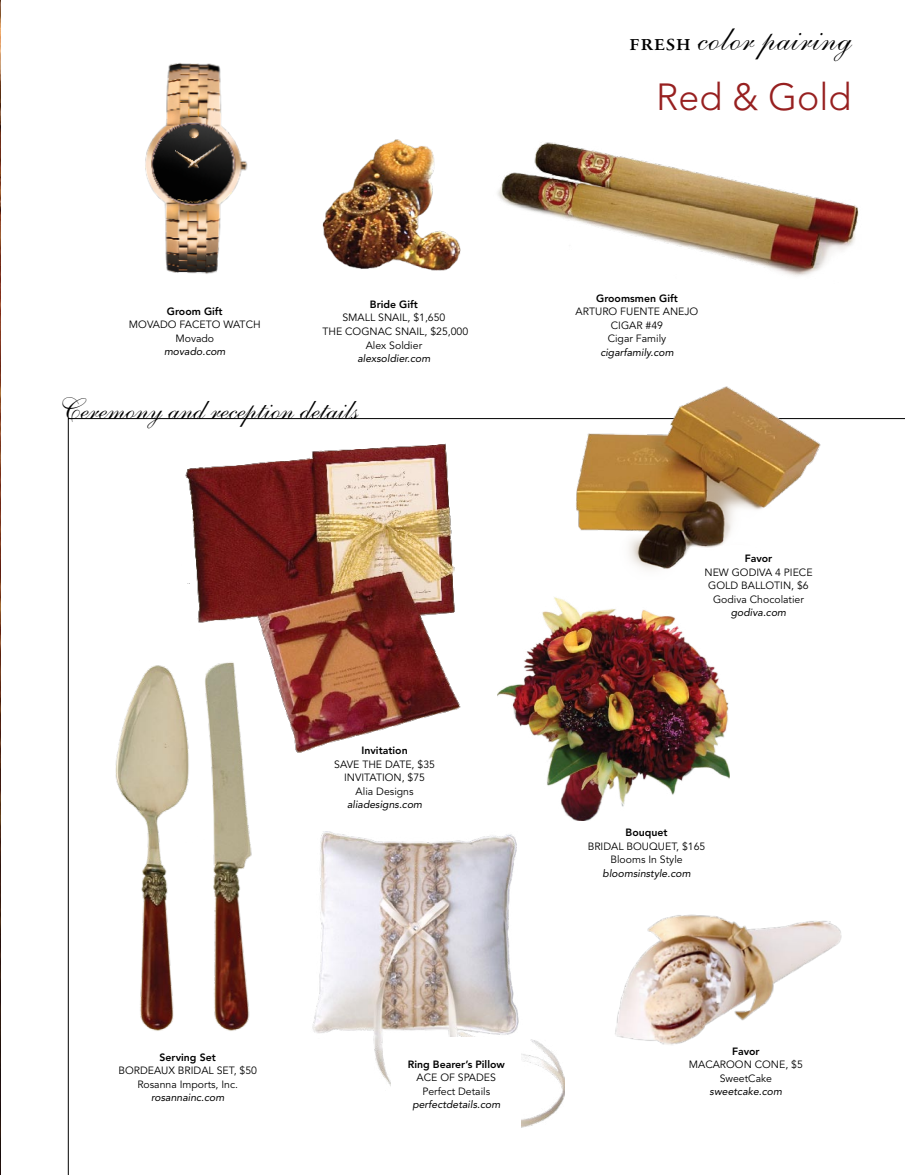
<style>
.page{position:relative;width:905px;height:1175px;background:#fff}
.page>*{position:absolute;margin:0;border:0;box-sizing:border-box;transform-origin:0 0}
.t1{font:300 37.5px "Avenir";color:#972020}
.t2{font:36px "Shelley Allegro Script";letter-spacing:.015em;color:#000}
.t3{font:30px "Shelley Allegro Script";color:#000}
.t4{font:10.5px/13.5px "Avenir";color:#000;text-align:center}
.t5{font:italic 10.5px "Avenir";color:#000}
.t6{font:800 10.5px "Avenir";color:#000}
.s1{font-family:"Sabon Next LT Regular SC";font-size:24px}
</style>
<div class="page">
<img style="left:0;top:0;width:1px;height:1174px">
<img style="left:497px;top:142px;width:362px;height:134px">
<img style="left:145px;top:63px;width:103px;height:211px">
<img style="left:322px;top:139px;width:139px;height:132px">
<img style="left:185px;top:443px;width:276px;height:310px">
<img style="left:615px;top:914px;width:227px;height:131px">
<img style="left:312px;top:831px;width:252px;height:297px">
<div style="left:391px;top:1037px;width:130px;height:93px;background:#fff"></div>
<img style="left:115px;top:650px;width:155px;height:381px">
<img style="left:569px;top:386px;width:252px;height:188px">
<img style="left:497px;top:597px;width:232px;height:223px">
<h2 class="t2" style="left:629px;top:16px;width:224px"><span class="s1">fresh</span> color pairing</h2>
<h1 class="t1" style="left:656px;top:75px;width:197px">Red &amp; Gold</h1>
<p class="t6" style="left:167px;top:305px;width:57px">Groom Gift</p>
<p class="t4" style="left:129px;top:318px;width:133px">MOVADO FACETO WATCH<br>Movado</p>
<p class="t5" style="left:164px;top:345px;width:63px">movado.com</p>
<p class="t6" style="left:370px;top:298px;width:50px">Bride Gift</p>
<p class="t4" style="left:322px;top:311px;width:147px">SMALL SNAIL, $1,650<br>THE COGNAC SNAIL, $25,000<br>Alex Soldier</p>
<p class="t5" style="left:357px;top:352px;width:74px">alexsoldier.com</p>
<h3 class="t3" style="left:61px;top:391px;width:299px">Ceremony and reception details</h3>
<p class="t6" style="left:361px;top:744px;width:48px">Invitation</p>
<p class="t4" style="left:334px;top:758px;width:102px">SAVE THE DATE, $35<br>INVITATION, $75<br>Alia Designs</p>
<p class="t5" style="left:347px;top:798px;width:77px">aliadesigns.com</p>
<p class="t6" style="left:160px;top:1050px;width:58px">Serving Set</p>
<p class="t4" style="left:118px;top:1064px;width:140px">BORDEAUX BRIDAL SET, $50<br>Rosanna Imports, Inc.</p>
<p class="t5" style="left:151px;top:1091px;width:75px">rosannainc.com</p>
<p class="t6" style="left:408px;top:1057px;width:99px">Ring Bearer’s Pillow</p>
<p class="t4" style="left:416px;top:1071px;width:81px">ACE OF SPADES<br>Perfect Details</p>
<p class="t5" style="left:412px;top:1098px;width:89px">perfectdetails.com</p>
<p class="t6" style="left:596px;top:292px;width:83px">Groomsmen Gift</p>
<p class="t4" style="left:575px;top:305px;width:124px">ARTURO FUENTE ANEJO<br>CIGAR #49<br>Cigar Family</p>
<p class="t5" style="left:600px;top:346px;width:75px">cigarfamily.com</p>
<p class="t6" style="left:744px;top:552px;width:29px">Favor</p>
<p class="t4" style="left:704px;top:566px;width:110px">NEW GODIVA 4 PIECE<br>GOLD BALLOTIN, $6<br>Godiva Chocolatier</p>
<p class="t5" style="left:731px;top:606px;width:57px">godiva.com</p>
<p class="t6" style="left:625px;top:826px;width:43px">Bouquet</p>
<p class="t4" style="left:587px;top:839px;width:119px">BRIDAL BOUQUET, $165<br>Blooms In Style</p>
<p class="t5" style="left:602px;top:866px;width:89px">bloomsinstyle.com</p>
<p class="t6" style="left:732px;top:1044px;width:29px">Favor</p>
<p class="t4" style="left:688px;top:1058px;width:116px">MACAROON CONE, $5<br>SweetCake</p>
<p class="t5" style="left:709px;top:1085px;width:74px">sweetcake.com</p>
</div>
